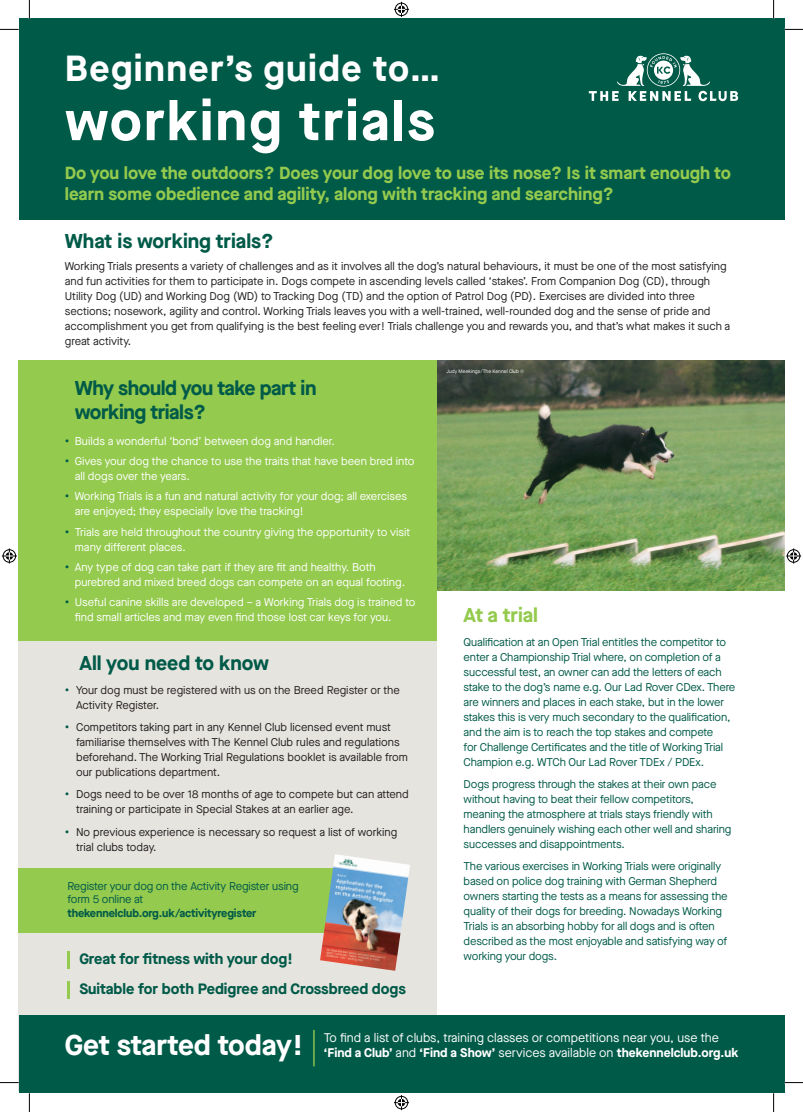
<style>
.page{position:relative;width:803px;height:1112px;background:#fff}
.page>*{position:absolute;margin:0;border:0;box-sizing:border-box;transform-origin:0 0}
.t1{font:700 55px "Maison Neue";letter-spacing:.04em;color:#fff}
.t2{font:700 36.25px "Maison Neue";letter-spacing:.04em;color:#fff}
.t3{font:700 28.62px "Maison Neue";color:#fff}
.t4{font:700 20px "Maison Neue";color:#005a48}
.t5{font:700 20px/24px "Maison Neue";letter-spacing:-.02em;color:#005a48}
.t6{font:700 20px "Maison Neue";color:#94ca4e}
.t7{font:700 17.5px/21px "Maison Neue";color:#94ca4e}
.List_Paragraph{font:700 15px "Maison Neue";color:#005a48}
.t8{font:700 12.5px "Maison Neue";color:#fff}
.t9{font:12.5px "Maison Neue";color:#fff}
.t10{font:11.25px/15px "Maison Neue";color:#231f20}
.t11{font:11.25px/15px "Maison Neue";letter-spacing:-.01em;color:#005a48}
.t12{font:11.25px/15px "Maison Neue";color:#fff}
.t13{font:5px "Maison Neue";color:#fff}
.s1{font-family:"Gotham"}
.s2{font-weight:700;color:#005a48}
.s3{font-weight:700}
.s4{font-weight:400}
</style>
<div class="page">
<div style="left:19px;top:626px;width:418px;height:464px;background:#e6e4df"></div>
<img style="left:437px;top:360px;width:347px;height:230px">
<div style="left:19px;top:19px;width:765px;height:201px;background:#005a48"></div>
<div style="left:19px;top:1015px;width:765px;height:77px;background:#005a48"></div>
<svg style="left:589px;top:53px;width:149px;height:48px"></svg>
<div style="left:19px;top:360px;width:418px;height:280px;background:#94ca4e"></div>
<hr style="left:313px;top:1029px;width:2px;height:37px;background:#94ca4e">
<hr style="left:67px;top:950px;width:3px;height:17px;background:#94ca4e">
<div style="left:19px;top:867px;width:336px;height:65px;background:#94ca4e"></div>
<hr style="left:67px;top:980px;width:3px;height:17px;background:#94ca4e">
<img style="left:320px;top:854px;width:90px;height:116px">
<svg style="left:0;top:29px;width:19px;height:1px"></svg>
<svg style="left:784px;top:29px;width:19px;height:1px"></svg>
<svg style="left:0;top:1081px;width:19px;height:2px"></svg>
<svg style="left:784px;top:1081px;width:19px;height:2px"></svg>
<svg style="left:29px;top:0;width:1px;height:19px"></svg>
<svg style="left:29px;top:1092px;width:1px;height:19px"></svg>
<svg style="left:773px;top:0;width:1px;height:19px"></svg>
<svg style="left:773px;top:1092px;width:1px;height:19px"></svg>
<svg style="left:394px;top:2px;width:15px;height:15px"></svg>
<svg style="left:394px;top:1095px;width:15px;height:14px"></svg>
<svg style="left:2px;top:548px;width:15px;height:15px"></svg>
<svg style="left:786px;top:548px;width:15px;height:15px"></svg>
<p class="t2" style="left:65px;top:42px;width:377px">Beginner’s guide to…</p>
<p class="t1" style="left:65px;top:82px;width:371px">working trials</p>
<p class="t7" style="left:65px;top:162px;width:668px">Do you love the outdoors? Does your dog love to use its nose? Is it smart enough to learn some obedience and agility, along with tracking and searching?</p>
<p class="t4" style="left:65px;top:227px;width:210px">What is working trials?</p>
<p class="t10" style="left:65px;top:259px;width:667px">Working Trials presents a variety of challenges and as it involves all the dog’s natural behaviours, it must be one of the most satisfying and fun activities for them to participate in. Dogs compete in ascending levels called ‘stakes’. From Companion Dog (CD), through Utility Dog (UD) and Working Dog (WD) to Tracking Dog (TD) and the option of Patrol Dog (PD). Exercises are divided into three sections; nosework, agility and control. Working Trials leaves you with a well-trained, well-rounded dog and the sense of pride and accomplishment you get from qualifying is the best feeling ever! Trials challenge you and rewards you, and that’s what makes it such a great activity.</p>
<p class="t13" style="left:446px;top:367px;width:80px">Judy Meekings/The Kennel Club <span class="s1">©</span></p>
<p class="t5" style="left:75px;top:375px;width:243px">Why should you take part in working trials?</p>
<p class="t12" style="left:65px;top:433px;width:272px"><span class="s2">•</span> Builds a wonderful ‘bond’ between dog and handler.</p>
<p class="t12" style="left:75px;top:453px;width:341px;text-indent:-10px"><span class="s2">•</span> Gives your dog the chance to use the traits that have been bred into all dogs over the years.</p>
<p class="t12" style="left:75px;top:488px;width:334px;text-indent:-10px"><span class="s2">•</span> Working Trials is a fun and natural activity for your dog; all exercises are enjoyed; they especially love the tracking!</p>
<p class="t12" style="left:75px;top:524px;width:337px;text-indent:-10px"><span class="s2">•</span> Trials are held throughout the country giving the opportunity to visit many different places.</p>
<p class="t12" style="left:75px;top:559px;width:332px;text-indent:-10px"><span class="s2">•</span> Any type of dog can take part if they are fit and healthy. Both purebred and mixed breed dogs can compete on an equal footing.</p>
<p class="t12" style="left:75px;top:594px;width:342px;text-indent:-10px"><span class="s2">•</span> Useful canine skills are developed – a Working Trials dog is trained to find small articles and may even find those lost car keys for you.</p>
<p class="t4" style="left:80px;top:648px;width:191px">All you need to know</p>
<p class="t10" style="left:76px;top:682px;width:325px;text-indent:-11px"><span class="s2">•</span> Your dog must be registered with us on the Breed Register or the<br>Activity Register.</p>
<p class="t10" style="left:76px;top:719px;width:333px;text-indent:-11px"><span class="s2">•</span> Competitors taking part in any Kennel Club licensed event must familiarise themselves with The Kennel Club rules and regulations beforehand. The Working Trial Regulations booklet is available from our publications department.</p>
<p class="t10" style="left:76px;top:786px;width:334px;text-indent:-11px"><span class="s2">•</span> Dogs need to be over 18 months of age to compete but can attend training or participate in Special Stakes at an earlier age.</p>
<p class="t10" style="left:76px;top:823px;width:323px;text-indent:-11px"><span class="s2">•</span> No previous experience is necessary so request a list of working trial clubs today.</p>
<p class="t11" style="left:67px;top:878px;width:233px;line-height:13.8px">Register your dog on the Activity Register using form 5 online at <span class="s3">thekennelclub.org.uk/activityregister</span></p>
<p class="List_Paragraph" style="left:79px;top:948px;width:215px">Great for fitness with your dog!</p>
<p class="List_Paragraph" style="left:79px;top:978px;width:328px">Suitable for both Pedigree and Crossbreed dogs</p>
<p class="t6" style="left:464px;top:600px;width:76px">At a trial</p>
<p class="t11" style="left:464px;top:634px;width:273px">Qualification at an Open Trial entitles the competitor to enter a Championship Trial where, on completion of a successful test, an owner can add the letters of each stake to the dog’s name e.g. Our Lad Rover CDex. There are winners and places in each stake, but in the lower stakes this is very much secondary to the qualification, and the aim is to reach the top stakes and compete<br>for Challenge Certificates and the title of Working Trial Champion e.g. WTCh Our Lad Rover TDEx / PDEx.</p>
<p class="t11" style="left:464px;top:776px;width:269px">Dogs progress through the stakes at their own pace without having to beat their fellow competitors, meaning the atmosphere at trials stays friendly with handlers genuinely wishing each other well and sharing successes and disappointments.</p>
<p class="t11" style="left:464px;top:858px;width:265px">The various exercises in Working Trials were originally based on police dog training with German Shepherd owners starting the tests as a means for assessing the quality of their dogs for breeding. Nowadays Working Trials is an absorbing hobby for all dogs and is often described as the most enjoyable and satisfying way of working your dogs.</p>
<p class="t3" style="left:65px;top:1024px;width:240px">Get started today!</p>
<p class="t9" style="left:324px;top:1028px;width:397px">To find a list of clubs, training classes or competitions near you, use the</p>
<p class="t8" style="left:324px;top:1043px;width:416px">‘Find a Club’ <span class="s4">and</span> ‘Find a Show’ <span class="s4">services available on</span> thekennelclub.org.uk</p>
</div>
